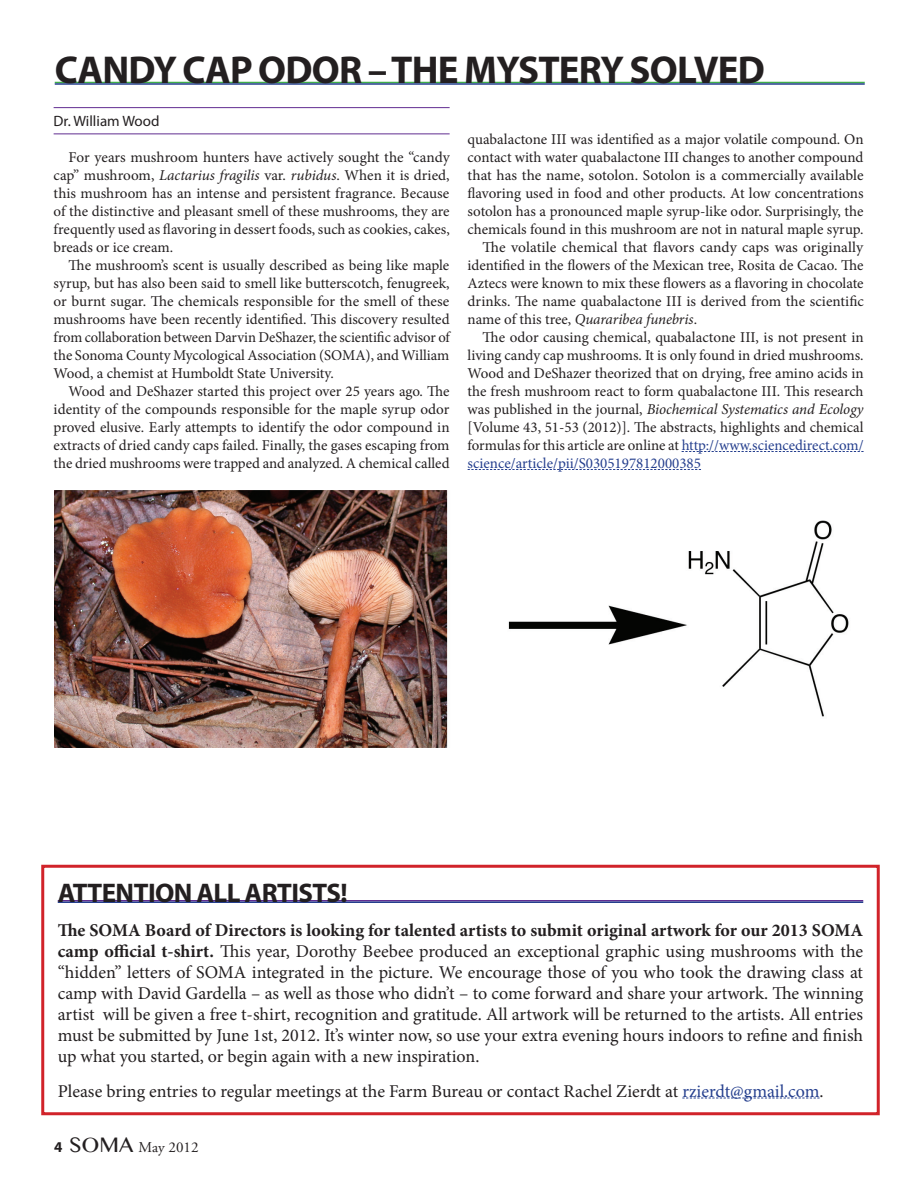
<style>
.page{position:relative;width:918px;height:1188px;background:#fff}
.page>*{position:absolute;margin:0;border:0;box-sizing:border-box;transform-origin:0 0}
.t1{font:700 39px "Myriad Pro";letter-spacing:-.02em;color:#231f20}
.t2{font:700 27px "Myriad Pro";letter-spacing:-.02em;color:#231f20}
.t3{font:18px/21px "Minion Pro";color:#231f20;text-align:justify}
.t4{font:15px/18px "Minion Pro";color:#231f20;text-align:justify}
.t5{font:italic 15px "Minion Pro";letter-spacing:-.005em;color:#231f20}
.t6{font:15px "Minion Pro";color:#253f8e}
.t7{font:15px "Myriad Pro";color:#231f20}
.t8{font:15px "Adobe Garamond Pro";color:#231f20}
.s1{font-style:italic}
.s2{font-style:normal}
.s3{color:#253f8e}
.s4{font-weight:700}
.s5{font-family:"Myriad Pro";font-weight:700}
.s6{font-family:"Oriya MN";font-size:21px}
</style>
<div class="page">
<img style="left:54px;top:490px;width:795px;height:257px">
<hr style="left:55px;top:82px;width:810px;height:1px;background:#40ae49">
<hr style="left:55px;top:83px;width:810px;height:2px;background:#253f8e">
<hr style="left:54px;top:107px;width:396px;height:1px;background:#612d91">
<hr style="left:54px;top:134px;width:396px;height:1px;background:#612d91">
<svg style="left:682px;top:451px;width:182px;height:1px"></svg>
<svg style="left:468px;top:469px;width:233px;height:1px"></svg>
<hr style="left:58px;top:900px;width:805px;height:2px;background:#612d91">
<hr style="left:58px;top:902px;width:805px;height:1px;background:#253f8e">
<svg style="left:682px;top:1098px;width:138px;height:1px"></svg>
<div style="left:41px;top:865px;width:839px;height:250px;border:3px solid #d1232a"></div>
<h1 class="t1" style="left:55px;top:45px;width:712px">CANDY CAP ODOR – THE MYSTERY SOLVED</h1>
<p class="t7" style="left:54px;top:112px;width:107px">Dr. William Wood</p>
<p class="t4" style="left:54px;top:148px;width:398px;text-indent:15px">For years mushroom hunters have actively sought the “candy cap” mushroom, <span class="s1">Lactarius fragilis</span> var. <span class="s1">rubidus</span>. When it is dried, this mushroom has an intense and persistent fragrance. Because of the distinctive and pleasant smell of these mushrooms, they are frequently used as flavoring in dessert foods, such as cookies, cakes, breads or ice cream.</p>
<p class="t4" style="left:54px;top:256px;width:398px;text-indent:15px">The mushroom’s scent is usually described as being like maple syrup, but has also been said to smell like butterscotch, fenugreek, or burnt sugar. The chemicals responsible for the smell of these mushrooms have been recently identified. This discovery resulted from collaboration between Darvin DeShazer, the scientific advisor of the Sonoma County Mycological Association (SOMA), and William Wood, a chemist at Humboldt State University.</p>
<p class="t4" style="left:54px;top:382px;width:397px;text-indent:15px">Wood and DeShazer started this project over 25 years ago. The identity of the compounds responsible for the maple syrup odor proved elusive. Early attempts to identify the odor compound in extracts of dried candy caps failed. Finally, the gases escaping from the dried mushrooms were trapped and analyzed. A chemical called</p>
<p class="t4" style="left:468px;top:130px;width:398px">quabalactone III was identified as a major volatile compound. On</p>
<p class="t4" style="left:468px;top:148px;width:397px">contact with water quabalactone III changes to another compound</p>
<p class="t4" style="left:468px;top:166px;width:398px">that has the name, sotolon. Sotolon is a commercially available</p>
<p class="t4" style="left:468px;top:184px;width:397px">flavoring used in food and other products. At low concentrations</p>
<p class="t4" style="left:468px;top:202px;width:398px">sotolon has a pronounced maple syrup-like odor. Surprisingly, the</p>
<p class="t4" style="left:468px;top:220px;width:398px">chemicals found in this mushroom are not in natural maple syrup.</p>
<p class="t4" style="left:483px;top:238px;width:382px">The volatile chemical that flavors candy caps was originally</p>
<p class="t4" style="left:468px;top:256px;width:397px">identified in the flowers of the Mexican tree, Rosita de Cacao. The</p>
<p class="t4" style="left:468px;top:274px;width:398px">Aztecs were known to mix these flowers as a flavoring in chocolate</p>
<p class="t4" style="left:468px;top:292px;width:398px">drinks. The name quabalactone III is derived from the scientific</p>
<p class="t5" style="left:468px;top:309px;width:231px"><span class="s2">name of this tree,</span> Quararibea funebris<span class="s2">.</span></p>
<p class="t4" style="left:483px;top:328px;width:383px">The odor causing chemical, quabalactone III, is not present in</p>
<p class="t4" style="left:468px;top:346px;width:398px">living candy cap mushrooms. It is only found in dried mushrooms.</p>
<p class="t4" style="left:468px;top:364px;width:397px">Wood and DeShazer theorized that on drying, free amino acids in</p>
<p class="t4" style="left:468px;top:382px;width:398px">the fresh mushroom react to form quabalactone III. This research</p>
<p class="t5" style="left:468px;top:399px;width:397px"><span class="s2">was published in the journal,</span> Biochemical Systematics and Ecology</p>
<p class="t4" style="left:468px;top:418px;width:397px">[Volume 43, 51-53 (2012)]. The abstracts, highlights and chemical</p>
<p class="t4" style="left:468px;top:436px;width:398px">formulas for this article are online at <span class="s3">http://www.sciencedirect.com/</span></p>
<p class="t6" style="left:468px;top:453px;width:235px">science/article/pii/S0305197812000385</p>
<h2 class="t2" style="left:58px;top:875px;width:292px">ATTENTION ALL ARTISTS!</h2>
<p class="t3" style="left:58px;top:920px;width:807px"><span class="s4">The SOMA Board of Directors is looking for talented artists to submit original artwork for our 2013 SOMA camp official t-shirt.</span> This year, Dorothy Beebee produced an exceptional graphic using mushrooms with the “hidden” letters of SOMA integrated in the picture. We encourage those of you who took the drawing class at camp with David Gardella – as well as those who didn’t – to come forward and share your artwork. The winning artist will be given a free t-shirt, recognition and gratitude. All artwork will be returned to the artists. All entries must be submitted by June 1st, 2012. It’s winter now, so use your extra evening hours indoors to refine and finish up what you started, or begin again with a new inspiration.</p>
<p class="t3" style="left:58px;top:1080px;width:767px">Please bring entries to regular meetings at the Farm Bureau or contact Rachel Zierdt at <span class="s3">rzierdt@gmail.com</span>.</p>
<p class="t8" style="left:54px;top:1138px;width:146px"><span class="s5">4</span> <span class="s6">SOMA</span> May 2012</p>
</div>
